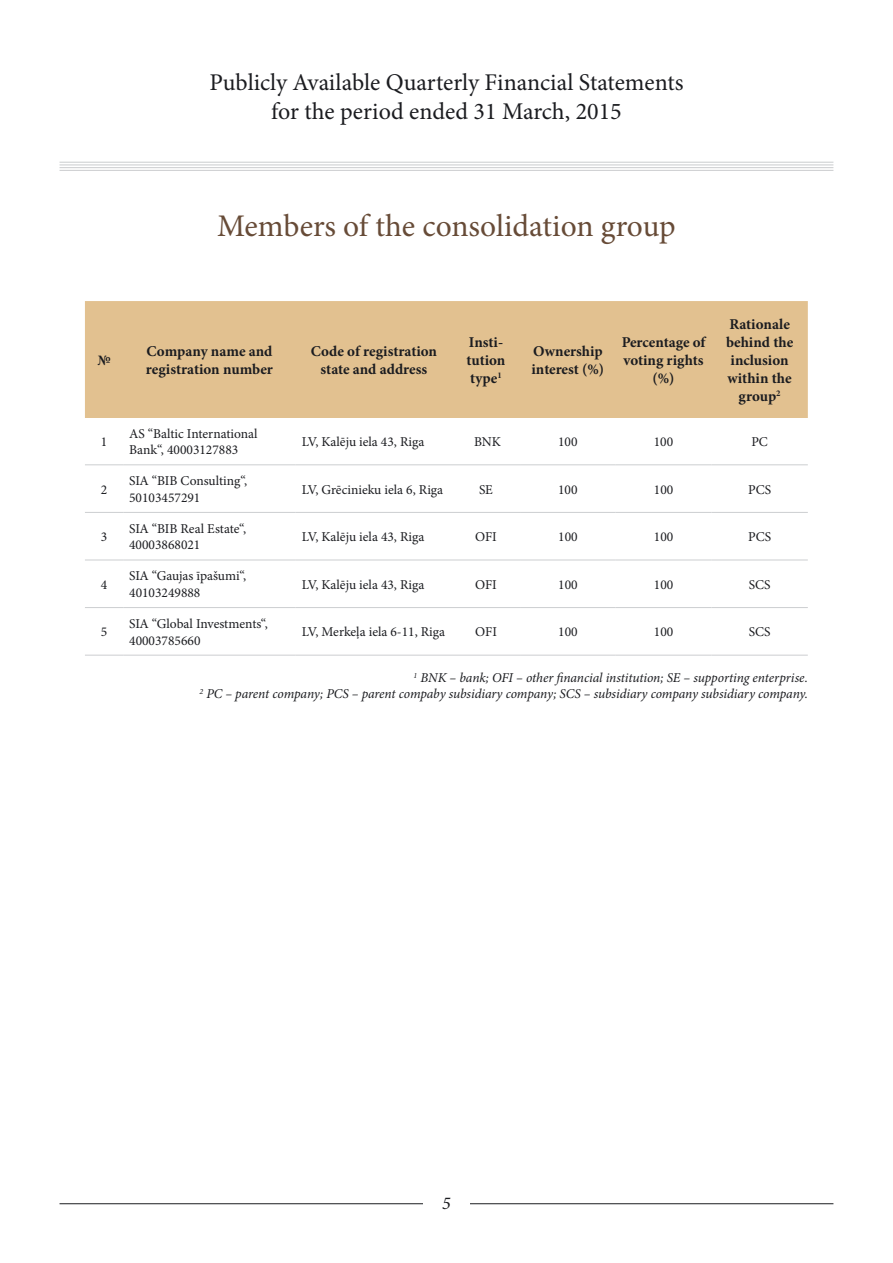
<style>
.page{position:relative;width:893px;height:1263px;background:#fff}
.page>*{position:absolute;margin:0;border:0;box-sizing:border-box;transform-origin:0 0}
.t1{font:31.5px "Minion Pro";letter-spacing:-.005em;color:#674b37}
.t2{font:24px/28.8px "Minion Pro";color:#1b1c20;text-align:center}
.t3{font:italic 18px "Minion Pro";color:#1b1c20}
.t4{font:700 15px/18px "Minion Pro";color:#1b1c20}
.t5{font:13.5px/16.5px "Minion Pro";color:#1b1c20}
.t6{font:italic 13.5px/15.8px "Minion Pro";letter-spacing:-.01em;color:#1b1c20;text-align:right}
</style>
<div class="page">
<hr style="left:60px;top:1203px;width:773px;height:1px;background:#1b1c20">
<hr style="left:60px;top:170px;width:773px;height:1px;background:#ccced0">
<hr style="left:60px;top:167px;width:773px;height:1px;background:#ccced0">
<hr style="left:60px;top:164px;width:773px;height:1px;background:#ccced0">
<hr style="left:60px;top:162px;width:773px;height:1px;background:#ccced0">
<div style="left:423px;top:1201px;width:47px;height:5px;background:#fff"></div>
<div style="left:85px;top:301px;width:723px;height:117px;background:#e2c190"></div>
<hr style="left:85px;top:464px;width:38px;height:1px;background:#ccced0">
<hr style="left:123px;top:464px;width:173px;height:1px;background:#ccced0">
<hr style="left:296px;top:464px;width:156px;height:1px;background:#ccced0">
<hr style="left:452px;top:464px;width:68px;height:1px;background:#ccced0">
<hr style="left:520px;top:464px;width:96px;height:1px;background:#ccced0">
<hr style="left:616px;top:464px;width:95px;height:1px;background:#ccced0">
<hr style="left:711px;top:464px;width:97px;height:1px;background:#ccced0">
<hr style="left:85px;top:512px;width:38px;height:1px;background:#ccced0">
<hr style="left:123px;top:512px;width:173px;height:1px;background:#ccced0">
<hr style="left:296px;top:512px;width:156px;height:1px;background:#ccced0">
<hr style="left:452px;top:512px;width:68px;height:1px;background:#ccced0">
<hr style="left:520px;top:512px;width:96px;height:1px;background:#ccced0">
<hr style="left:616px;top:512px;width:95px;height:1px;background:#ccced0">
<hr style="left:711px;top:512px;width:97px;height:1px;background:#ccced0">
<hr style="left:85px;top:560px;width:38px;height:1px;background:#ccced0">
<hr style="left:123px;top:560px;width:173px;height:1px;background:#ccced0">
<hr style="left:296px;top:560px;width:156px;height:1px;background:#ccced0">
<hr style="left:452px;top:560px;width:68px;height:1px;background:#ccced0">
<hr style="left:520px;top:560px;width:96px;height:1px;background:#ccced0">
<hr style="left:616px;top:560px;width:95px;height:1px;background:#ccced0">
<hr style="left:711px;top:560px;width:97px;height:1px;background:#ccced0">
<hr style="left:85px;top:607px;width:38px;height:1px;background:#ccced0">
<hr style="left:123px;top:607px;width:173px;height:1px;background:#ccced0">
<hr style="left:296px;top:607px;width:156px;height:1px;background:#ccced0">
<hr style="left:452px;top:607px;width:68px;height:1px;background:#ccced0">
<hr style="left:520px;top:607px;width:96px;height:1px;background:#ccced0">
<hr style="left:616px;top:607px;width:95px;height:1px;background:#ccced0">
<hr style="left:711px;top:607px;width:97px;height:1px;background:#ccced0">
<hr style="left:85px;top:655px;width:38px;height:1px;background:#ccced0">
<hr style="left:123px;top:655px;width:173px;height:1px;background:#ccced0">
<hr style="left:296px;top:655px;width:156px;height:1px;background:#ccced0">
<hr style="left:452px;top:655px;width:68px;height:1px;background:#ccced0">
<hr style="left:520px;top:655px;width:96px;height:1px;background:#ccced0">
<hr style="left:616px;top:655px;width:95px;height:1px;background:#ccced0">
<hr style="left:711px;top:655px;width:97px;height:1px;background:#ccced0">
<h2 class="t2" style="left:209px;top:68px;width:475px">Publicly Available Quarterly Financial Statements for the period ended 31 March, 2015</h2>
<h1 class="t1" style="left:217px;top:204px;width:460px">Members of the consolidation group</h1>
<p class="t4" style="left:97px;top:351px;width:15px">№</p>
<p class="t4" style="left:146px;top:342px;width:129px">Company name and registration number</p>
<p class="t4" style="left:311px;top:342px;width:128px;text-align:center">Code of registration state and address</p>
<p class="t4" style="left:467px;top:333px;width:40px">Insti&shy;tution type<sup>1</sup></p>
<p class="t4" style="left:531px;top:342px;width:74px">Ownership interest (%)</p>
<p class="t4" style="left:622px;top:333px;width:85px;text-align:center">Percentage of voting rights (%)</p>
<p class="t4" style="left:726px;top:315px;width:69px;text-align:center">Rationale behind the inclusion within the group<sup>2</sup></p>
<p class="t5" style="left:101px;top:433px;width:8px">1</p>
<p class="t5" style="left:129px;top:425px;width:130px">AS “Baltic International<br>Bank“, 40003127883</p>
<p class="t5" style="left:302px;top:433px;width:124px">LV, Kalēju iela 43, Riga</p>
<p class="t5" style="left:474px;top:433px;width:28px">BNK</p>
<p class="t5" style="left:558px;top:433px;width:21px">100</p>
<p class="t5" style="left:654px;top:433px;width:21px">100</p>
<p class="t5" style="left:751px;top:433px;width:18px">PC</p>
<p class="t5" style="left:101px;top:481px;width:8px">2</p>
<p class="t5" style="left:129px;top:473px;width:120px">SIA “BIB Consulting“,<br>50103457291</p>
<p class="t5" style="left:302px;top:481px;width:143px">LV, Grēcinieku iela 6, Riga</p>
<p class="t5" style="left:479px;top:481px;width:15px">SE</p>
<p class="t5" style="left:558px;top:481px;width:21px">100</p>
<p class="t5" style="left:654px;top:481px;width:21px">100</p>
<p class="t5" style="left:748px;top:481px;width:24px">PCS</p>
<p class="t5" style="left:101px;top:529px;width:8px">3</p>
<p class="t5" style="left:129px;top:520px;width:118px">SIA “BIB Real Estate“,<br>40003868021</p>
<p class="t5" style="left:302px;top:529px;width:124px">LV, Kalēju iela 43, Riga</p>
<p class="t5" style="left:475px;top:529px;width:23px">OFI</p>
<p class="t5" style="left:558px;top:529px;width:21px">100</p>
<p class="t5" style="left:654px;top:529px;width:21px">100</p>
<p class="t5" style="left:748px;top:529px;width:24px">PCS</p>
<p class="t5" style="left:101px;top:576px;width:8px">4</p>
<p class="t5" style="left:129px;top:568px;width:119px">SIA “Gaujas īpašumi“,<br>40103249888</p>
<p class="t5" style="left:302px;top:576px;width:124px">LV, Kalēju iela 43, Riga</p>
<p class="t5" style="left:475px;top:576px;width:23px">OFI</p>
<p class="t5" style="left:558px;top:576px;width:21px">100</p>
<p class="t5" style="left:654px;top:576px;width:21px">100</p>
<p class="t5" style="left:749px;top:576px;width:23px">SCS</p>
<p class="t5" style="left:101px;top:624px;width:8px">5</p>
<p class="t5" style="left:129px;top:615px;width:140px">SIA “Global Investments“,<br>40003785660</p>
<p class="t5" style="left:302px;top:624px;width:145px">LV, Merkeļa iela 6-11, Riga</p>
<p class="t5" style="left:475px;top:624px;width:23px">OFI</p>
<p class="t5" style="left:558px;top:624px;width:21px">100</p>
<p class="t5" style="left:654px;top:624px;width:21px">100</p>
<p class="t5" style="left:749px;top:624px;width:23px">SCS</p>
<p class="t6" style="left:199px;top:670px;width:610px"><sup>1</sup> BNK – bank; OFI – other financial institution; SE – supporting enterprise.<br><sup>2</sup> PC – parent company; PCS – parent compaby subsidiary company; SCS – subsidiary company subsidiary company.</p>
<h3 class="t3" style="left:442px;top:1190px;width:10px">5</h3>
</div>
